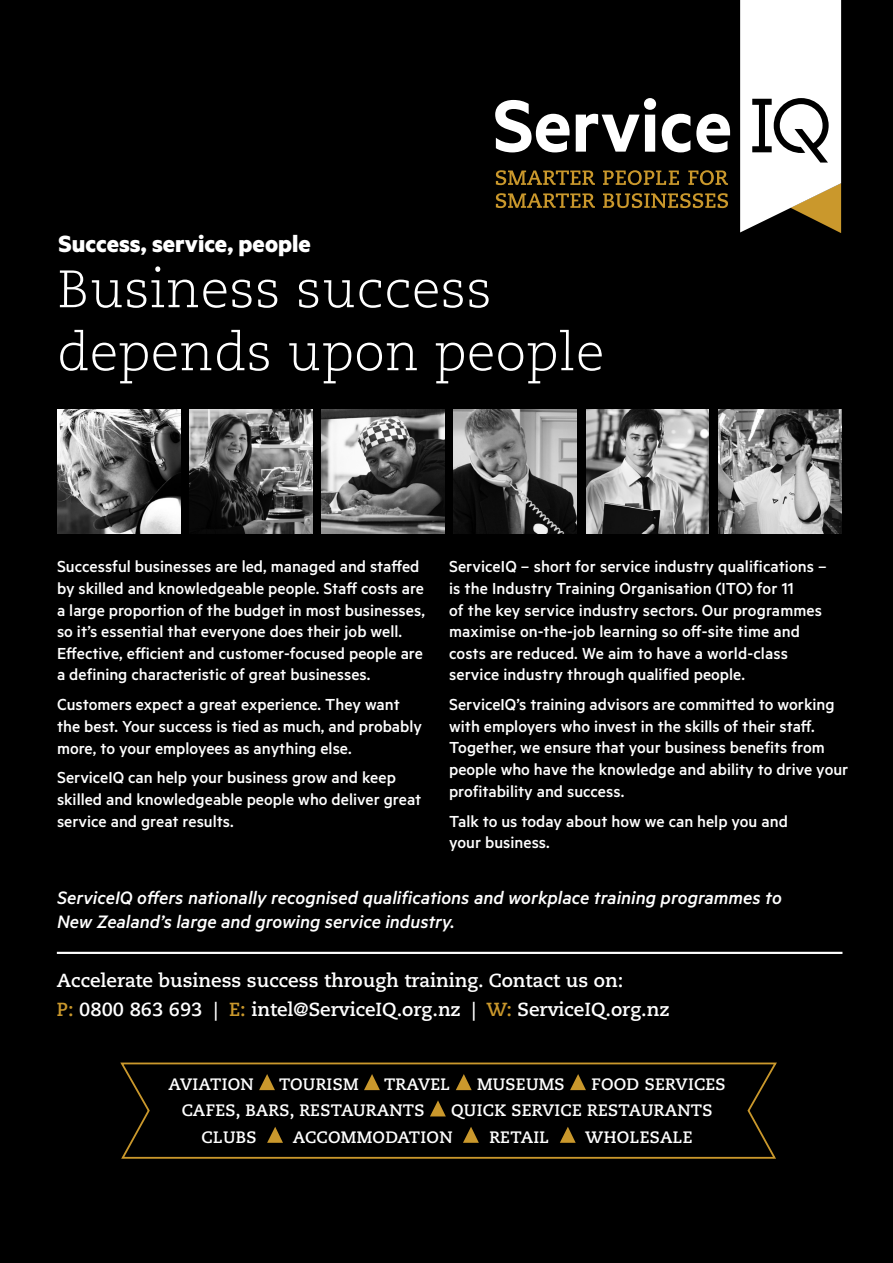
<style>
.page{position:relative;width:893px;height:1263px;background:#fff}
.page>*{position:absolute;margin:0;border:0;box-sizing:border-box;transform-origin:0 0}
.t1{font:300 52.5px/63px "Caecilia LT Std";letter-spacing:.01em;color:#fff}
.t2{font:700 26.4px "Metric";color:#fff}
.t3{font:italic 500 20.25px/24.3px "Metric";color:#fff}
.t4{font:700 18.9px/29.4px "Caecilia LT Std";color:#fff}
.t5{font:500 18px/21.6px "Metric";color:#fff}
.t6{font:700 16.5px "Caecilia LT Std";letter-spacing:.015em;color:#fff}
.s1{color:#ca982c}
</style>
<div class="page">
<div style="left:0;top:1px;width:893px;height:1262px;background:#000"></div>
<svg style="left:495px;top:100px;width:74px;height:52px"></svg>
<svg style="left:576px;top:98px;width:80px;height:54px"></svg>
<svg style="left:662px;top:114px;width:28px;height:38px"></svg>
<svg style="left:696px;top:114px;width:34px;height:38px"></svg>
<svg style="left:740px;top:0;width:101px;height:233px;background:#dcd9d4"></svg>
<svg style="left:496px;top:170px;width:99px;height:15px"></svg>
<svg style="left:603px;top:170px;width:76px;height:15px"></svg>
<svg style="left:688px;top:170px;width:40px;height:15px"></svg>
<svg style="left:496px;top:193px;width:99px;height:15px"></svg>
<svg style="left:603px;top:193px;width:125px;height:15px"></svg>
<svg style="left:120px;top:1062px;width:657px;height:97px"></svg>
<svg style="left:259px;top:1074px;width:16px;height:16px"></svg>
<svg style="left:364px;top:1074px;width:16px;height:16px"></svg>
<svg style="left:456px;top:1074px;width:16px;height:16px"></svg>
<svg style="left:570px;top:1074px;width:16px;height:16px"></svg>
<svg style="left:430px;top:1100px;width:16px;height:16px"></svg>
<svg style="left:267px;top:1127px;width:16px;height:16px"></svg>
<svg style="left:463px;top:1127px;width:16px;height:16px"></svg>
<svg style="left:560px;top:1127px;width:16px;height:16px"></svg>
<img style="left:718px;top:410px;width:123px;height:124px">
<img style="left:586px;top:410px;width:123px;height:124px">
<img style="left:454px;top:410px;width:123px;height:124px">
<img style="left:189px;top:410px;width:123px;height:124px">
<img style="left:322px;top:410px;width:122px;height:124px">
<img style="left:57px;top:410px;width:123px;height:124px">
<hr style="left:57px;top:952px;width:785px;height:2px;background:#fff">
<h2 class="t2" style="left:59px;top:227px;width:254px">Success, service, people</h2>
<h1 class="t1" style="left:57px;top:259px;width:548px">Business success depends upon people</h1>
<p class="t5" style="left:57px;top:555px;width:369px">Successful businesses are led, managed and staffed by skilled and knowledgeable people. Staff costs are a large proportion of the budget in most businesses, so it’s essential that everyone does their job well.<br>Effective, efficient and customer-focused people are a defining characteristic of great businesses.</p>
<p class="t5" style="left:57px;top:693px;width:366px">Customers expect a great experience. They want the best. Your success is tied as much, and probably more, to your employees as anything else.</p>
<p class="t5" style="left:57px;top:766px;width:366px">ServiceIQ can help your business grow and keep skilled and knowledgeable people who deliver great service and great results.</p>
<p class="t5" style="left:449px;top:555px;width:379px">ServiceIQ – short for service industry qualifications – is the Industry Training Organisation (ITO) for 11<br>of the key service industry sectors. Our programmes maximise on-the-job learning so off-site time and costs are reduced. We aim to have a world-class service industry through qualified people.</p>
<p class="t5" style="left:449px;top:693px;width:401px">ServiceIQ’s training advisors are committed to working with employers who invest in the skills of their staff.<br>Together, we ensure that your business benefits from people who have the knowledge and ability to drive your profitability and success.</p>
<p class="t5" style="left:449px;top:810px;width:340px">Talk to us today about how we can help you and your business.</p>
<p class="t3" style="left:57px;top:884px;width:726px">ServiceIQ offers nationally recognised qualifications and workplace training programmes to<br>New Zealand’s large and growing service industry.</p>
<p class="t4" style="left:57px;top:966px;width:614px">Accelerate business success through training. Contact us on:<br><span class="s1">P:</span> 0800 863 693 | <span class="s1">E:</span> intel@ServiceIQ.org.nz | <span class="s1">W:</span> ServiceIQ.org.nz</p>
<p class="t6" style="left:169px;top:1075px;width:87px">AVIATION</p>
<p class="t6" style="left:279px;top:1075px;width:81px">TOURISM</p>
<p class="t6" style="left:384px;top:1075px;width:68px">TRAVEL</p>
<p class="t6" style="left:477px;top:1075px;width:89px">MUSEUMS</p>
<p class="t6" style="left:591px;top:1075px;width:136px">FOOD SERVICES</p>
<p class="t6" style="left:182px;top:1101px;width:244px">CAFES, BARS, RESTAURANTS</p>
<p class="t6" style="left:451px;top:1101px;width:263px">QUICK SERVICE RESTAURANTS</p>
<p class="t6" style="left:201px;top:1127px;width:57px">CLUBS</p>
<p class="t6" style="left:293px;top:1127px;width:161px">ACCOMMODATION</p>
<p class="t6" style="left:489px;top:1127px;width:61px">RETAIL</p>
<p class="t6" style="left:585px;top:1127px;width:109px">WHOLESALE</p>
</div>
